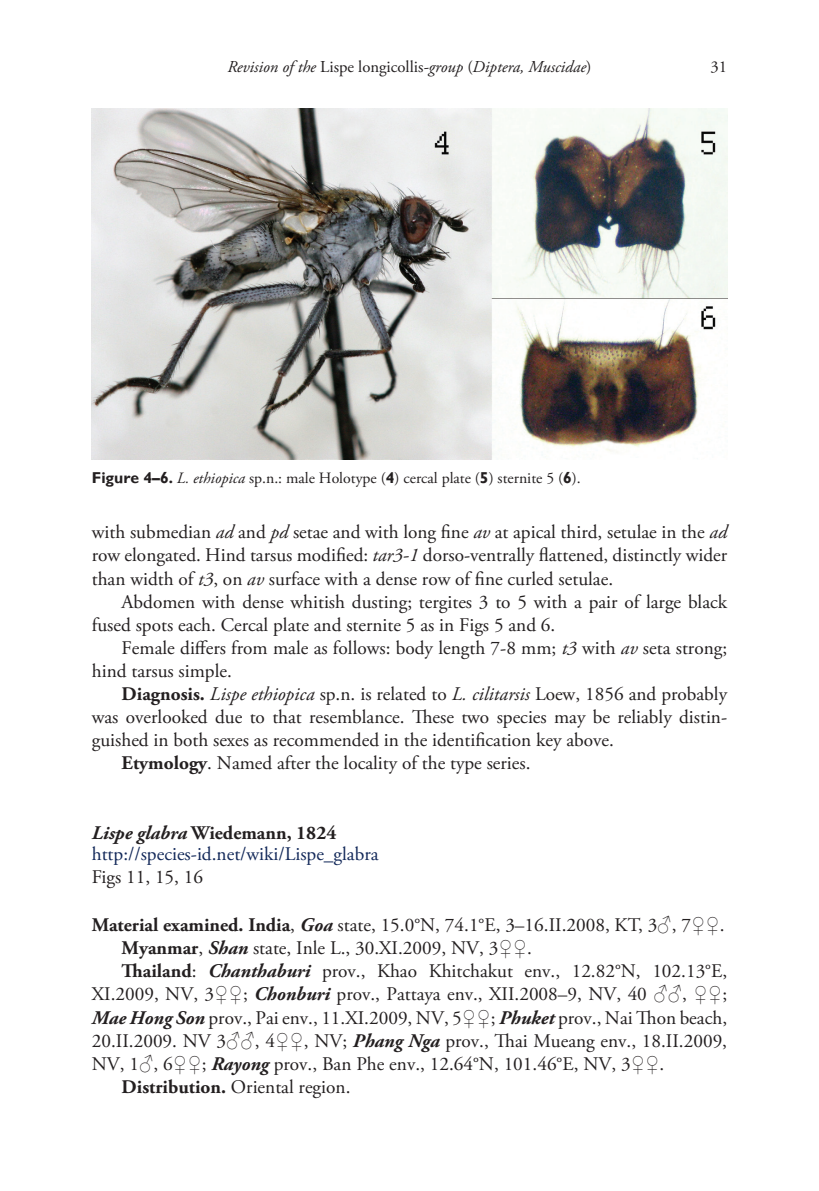
<style>
.page{position:relative;width:819px;height:1191px;background:#fff}
.page>*{position:absolute;margin:0;border:0;box-sizing:border-box;transform-origin:0 0}
.t1{font:19.25px/23.1px "Adobe Garamond Pro";color:#231f20}
.t2{font:19.25px/21px "Adobe Garamond Pro";color:#122859}
.t3{font:italic 16.62px "Adobe Garamond Pro";color:#231f20}
.t4{font:16.62px "Adobe Garamond Pro";color:#231f20}
.t5{font:15.75px "Adobe Garamond Pro";color:#231f20}
.s1{font-style:normal}
.s2{font-family:"Gill Sans";font-weight:700}
.s3{font-style:italic}
.s4{font-weight:700}
.s5{font-weight:700;font-style:italic;color:#231f20}
.s6{font-weight:700;color:#231f20}
.s7{font-weight:700;font-style:italic}
.s8{font-family:"Garamond"}
</style>
<div class="page">
<img style="left:92px;top:108px;width:635px;height:351px">
<p class="t3" style="left:227px;top:56px;width:366px">Revision of the <span class="s1">Lispe longicollis</span>-group <span class="s1">(</span>Diptera, Muscidae<span class="s1">)</span></p>
<p class="t4" style="left:710px;top:56px;width:18px">31</p>
<p class="t5" style="left:92px;top:469px;width:490px"><span class="s2">Figure 4–6.</span> <span class="s3">L. ethiopica</span> sp.n.: male Holotype (<span class="s2">4</span>) cercal plate (<span class="s2">5</span>) sternite 5 (<span class="s2">6</span>).</p>
<p class="t1" style="left:92px;top:521px;width:636px;text-align:justify">with submedian <span class="s3">ad</span> and <span class="s3">pd</span> setae and with long fine <span class="s3">av</span> at apical third, setulae in the <span class="s3">ad </span>row elongated. Hind tarsus modified: <span class="s3">tar3-1</span> dorso-ventrally flattened, distinctly wider than width of <span class="s3">t3</span>, on <span class="s3">av</span> surface with a dense row of fine curled setulae.</p>
<p class="t1" style="left:92px;top:590px;width:636px;text-indent:30px">Abdomen with dense whitish dusting; tergites 3 to 5 with a pair of large black fused spots each. Cercal plate and sternite 5 as in Figs 5 and 6.</p>
<p class="t1" style="left:92px;top:637px;width:637px;text-indent:30px">Female differs from male as follows: body length 7-8 mm; <span class="s3">t3</span> with <span class="s3">av</span> seta strong; hind tarsus simple.</p>
<p class="t1" style="left:122px;top:683px;width:607px"><span class="s4">Diagnosis.</span> <span class="s3">Lispe ethiopica</span> sp.n. is related to <span class="s3">L. cilitarsis</span> Loew, 1856 and probably</p>
<p class="t1" style="left:92px;top:706px;width:637px">was overlooked due to that resemblance. These two species may be reliably distin-</p>
<p class="t1" style="left:92px;top:729px;width:523px">guished in both sexes as recommended in the identification key above.</p>
<p class="t1" style="left:122px;top:752px;width:410px"><span class="s4">Etymology</span>. Named after the locality of the type series.</p>
<p class="t2" style="left:92px;top:822px;width:288px"><span class="s5">Lispe glabra</span> <span class="s6">Wiedemann, 1824 </span>http://species-id.net/wiki/Lispe_glabra</p>
<p class="t1" style="left:92px;top:866px;width:113px">Figs 11, 15, 16</p>
<p class="t1" style="left:92px;top:914px;width:634px"><span class="s4">Material examined. India</span>, <span class="s7">Goa</span> state, 15.0°N, 74.1°E, 3–16.II.2008, KT, 3<span class="s8">♂</span>, 7<span class="s8">♀♀</span>.</p>
<p class="t1" style="left:122px;top:937px;width:412px"><span class="s4">Myanmar</span>, <span class="s7">Shan</span> state, Inle L., 30.XI.2009, NV, 3<span class="s8">♀♀</span>.</p>
<p class="t1" style="left:122px;top:960px;width:607px"><span class="s4">Thailand</span>: <span class="s7">Chanthaburi</span> prov., Khao Khitchakut env., 12.82°N, 102.13°E,</p>
<p class="t1" style="left:92px;top:983px;width:636px">XI.2009, NV, 3<span class="s8">♀♀</span>; <span class="s7">Chonburi</span> prov., Pattaya env., XII.2008–9, NV, 40 <span class="s8">♂♂</span>, <span class="s8">♀♀</span>;</p>
<p class="t1" style="left:92px;top:1006px;width:636px"><span class="s7">Mae Hong Son</span> prov., Pai env., 11.XI.2009, NV, 5<span class="s8">♀♀</span>; <span class="s7">Phuket</span> prov., Nai Thon beach,</p>
<p class="t1" style="left:92px;top:1029px;width:636px">20.II.2009. NV 3<span class="s8">♂♂</span>, 4<span class="s8">♀♀</span>, NV; <span class="s7">Phang Nga</span> prov., Thai Mueang env., 18.II.2009,</p>
<p class="t1" style="left:92px;top:1052px;width:574px">NV, 1<span class="s8">♂</span>, 6<span class="s8">♀♀</span>; <span class="s7">Rayong</span> prov., Ban Phe env., 12.64°N, 101.46°E, NV, 3<span class="s8">♀♀</span>.</p>
<p class="t1" style="left:122px;top:1076px;width:230px"><span class="s4">Distribution.</span> Oriental region.</p>
</div>
